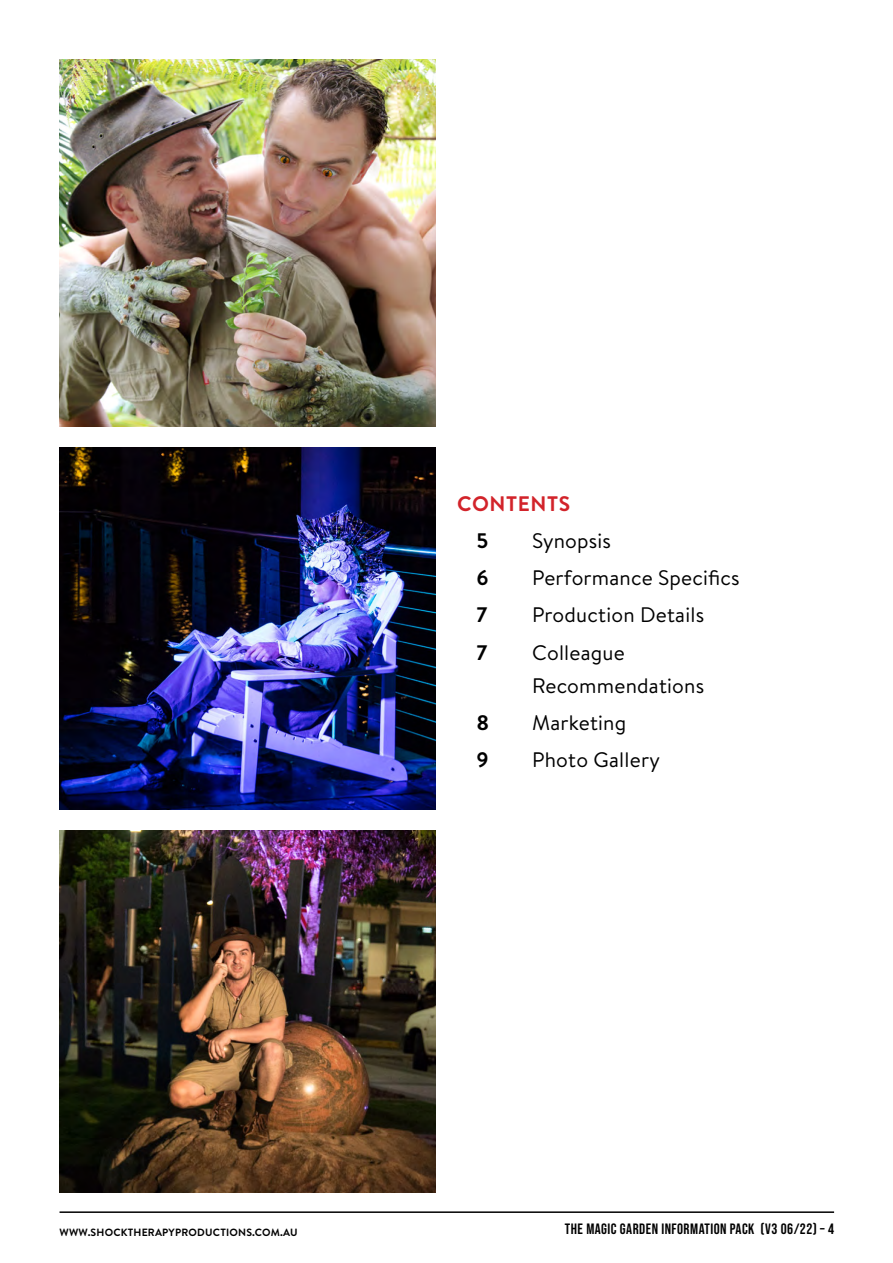
<style>
.page{position:relative;width:893px;height:1263px;background:#fff}
.page>*{position:absolute;margin:0;border:0;box-sizing:border-box;transform-origin:0 0}
.t1{font:21px/33px "Brandon Text";letter-spacing:.01em;color:#000}
.Header__brandon{font:700 21px "Brandon Text";letter-spacing:.03em;color:#d2232a}
.t2{font:700 21px "Brandon Text";color:#000}
.t3{font:15px "Bebas Neue";letter-spacing:.03em;color:#000}
.t4{font:700 10.5px "Brandon Text";letter-spacing:.02em;color:#000}
</style>
<div class="page">
<hr style="left:60px;top:1211px;width:774px;height:2px;background:#000">
<img style="left:60px;top:830px;width:376px;height:362px">
<img style="left:60px;top:60px;width:376px;height:367px">
<img style="left:60px;top:448px;width:376px;height:361px">
<p class="Header__brandon" style="left:457px;top:489px;width:115px">CONTENTS</p>
<p class="t2" style="left:477px;top:526px;width:13px">5</p>
<p class="t1" style="left:532px;top:523px;width:81px">Synopsis</p>
<p class="t2" style="left:477px;top:563px;width:14px">6</p>
<p class="t1" style="left:532px;top:561px;width:209px">Performance Specifics</p>
<p class="t2" style="left:477px;top:600px;width:12px">7</p>
<p class="t1" style="left:532px;top:598px;width:174px">Production Details</p>
<p class="t2" style="left:477px;top:638px;width:12px">7</p>
<p class="t1" style="left:532px;top:635px;width:174px">Colleague<br>Recommendations</p>
<p class="t2" style="left:477px;top:708px;width:14px">8</p>
<p class="t1" style="left:532px;top:705px;width:96px">Marketing</p>
<p class="t2" style="left:477px;top:745px;width:14px">9</p>
<p class="t1" style="left:532px;top:743px;width:129px">Photo Gallery</p>
<p class="t4" style="left:60px;top:1225px;width:239px">WWW.SHOCKTHERAPYPRODUCTIONS.COM.AU</p>
<p class="t3" style="left:565px;top:1220px;width:271px">THE MAGIC GARDEN INFORMATION PACK (V3 06/22) – 4</p>
</div>
